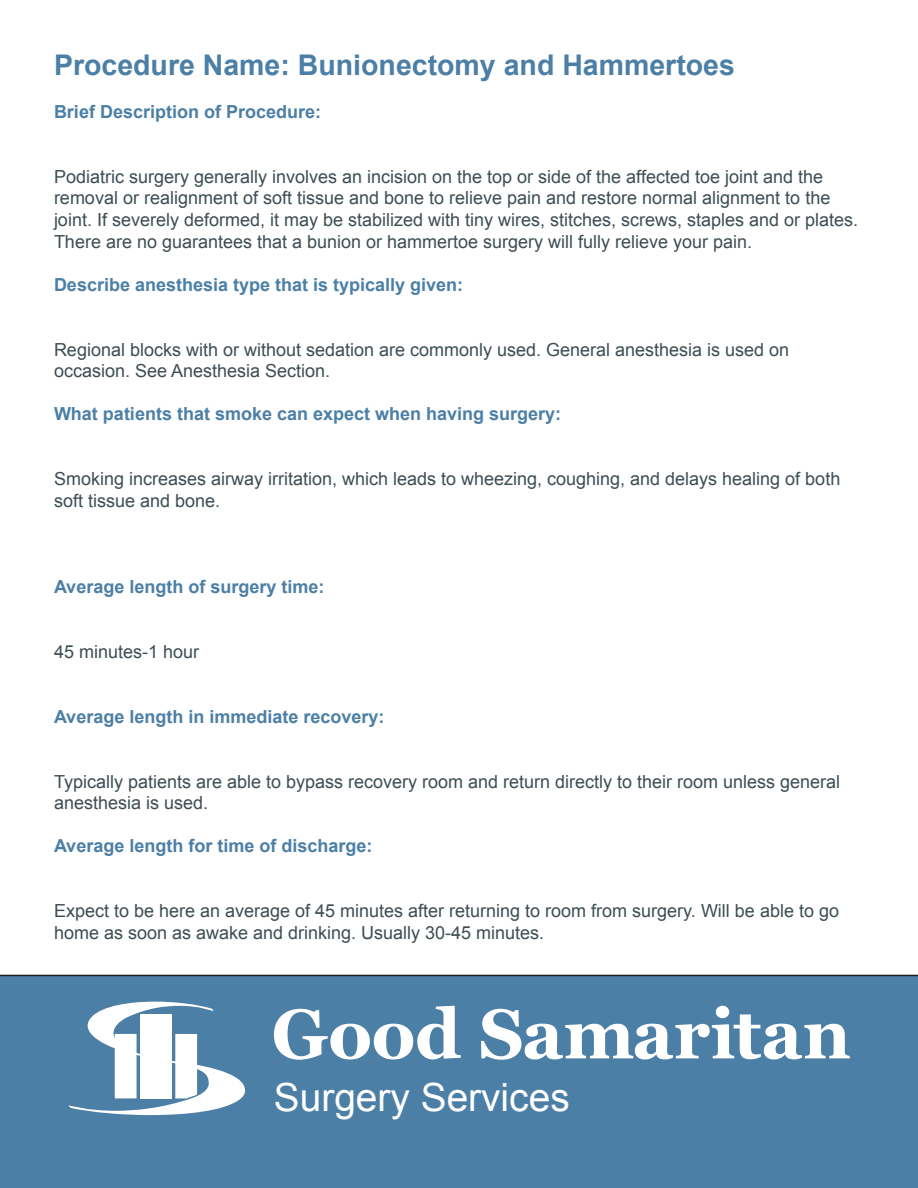
<style>
.page{position:relative;width:918px;height:1188px;background:#fff}
.page>*{position:absolute;margin:0;border:0;box-sizing:border-box;transform-origin:0 0}
.t1{font:38.85px "Arial";color:#fff}
.t2{font:700 28.5px "Arial";color:#4c7fa6}
.t3{font:18px/21.6px "Arial";color:#3e4d54}
.t4{font:700 18px "Arial";color:#4c7fa6}
</style>
<div class="page">
<div style="left:0;top:975px;width:918px;height:213px;background:#4c7fa6"></div>
<svg style="left:68px;top:1002px;width:177px;height:113px"></svg>
<div style="left:140px;top:1014px;width:31px;height:85px;background:#fff"></div>
<svg style="left:274px;top:1006px;width:187px;height:54px"></svg>
<svg style="left:481px;top:1006px;width:369px;height:54px"></svg>
<p class="t2" style="left:54px;top:46px;width:682px">Procedure Name: Bunionectomy and Hammertoes</p>
<p class="t4" style="left:54px;top:100px;width:269px">Brief Description of Procedure:</p>
<p class="t3" style="left:54px;top:166px;width:806px">Podiatric surgery generally involves an incision on the top or side of the affected toe joint and the removal or realignment of soft tissue and bone to relieve pain and restore normal alignment to the joint. If severely deformed, it may be stabilized with tiny wires, stitches, screws, staples and or plates.<br>There are no guarantees that a bunion or hammertoe surgery will fully relieve your pain.</p>
<p class="t4" style="left:54px;top:272px;width:411px">Describe anesthesia type that is typically given:</p>
<p class="t3" style="left:54px;top:339px;width:737px">Regional blocks with or without sedation are commonly used. General anesthesia is used on</p>
<p class="t3" style="left:54px;top:360px;width:278px">occasion. See Anesthesia Section.</p>
<p class="t4" style="left:54px;top:402px;width:509px">What patients that smoke can expect when having surgery:</p>
<p class="t3" style="left:54px;top:468px;width:788px">Smoking increases airway irritation, which leads to wheezing, coughing, and delays healing of both soft tissue and bone.</p>
<p class="t4" style="left:54px;top:575px;width:272px">Average length of surgery time:</p>
<p class="t3" style="left:54px;top:641px;width:147px">45 minutes-1 hour</p>
<p class="t4" style="left:54px;top:704px;width:332px">Average length in immediate recovery:</p>
<p class="t3" style="left:54px;top:771px;width:788px">Typically patients are able to bypass recovery room and return directly to their room unless general anesthesia is used.</p>
<p class="t4" style="left:54px;top:834px;width:320px">Average length for time of discharge:</p>
<p class="t3" style="left:54px;top:900px;width:787px">Expect to be here an average of 45 minutes after returning to room from surgery. Will be able to go home as soon as awake and drinking. Usually 30-45 minutes.</p>
<h1 class="t1" style="left:274px;top:1072px;width:297px">Surgery Services</h1>
</div>
